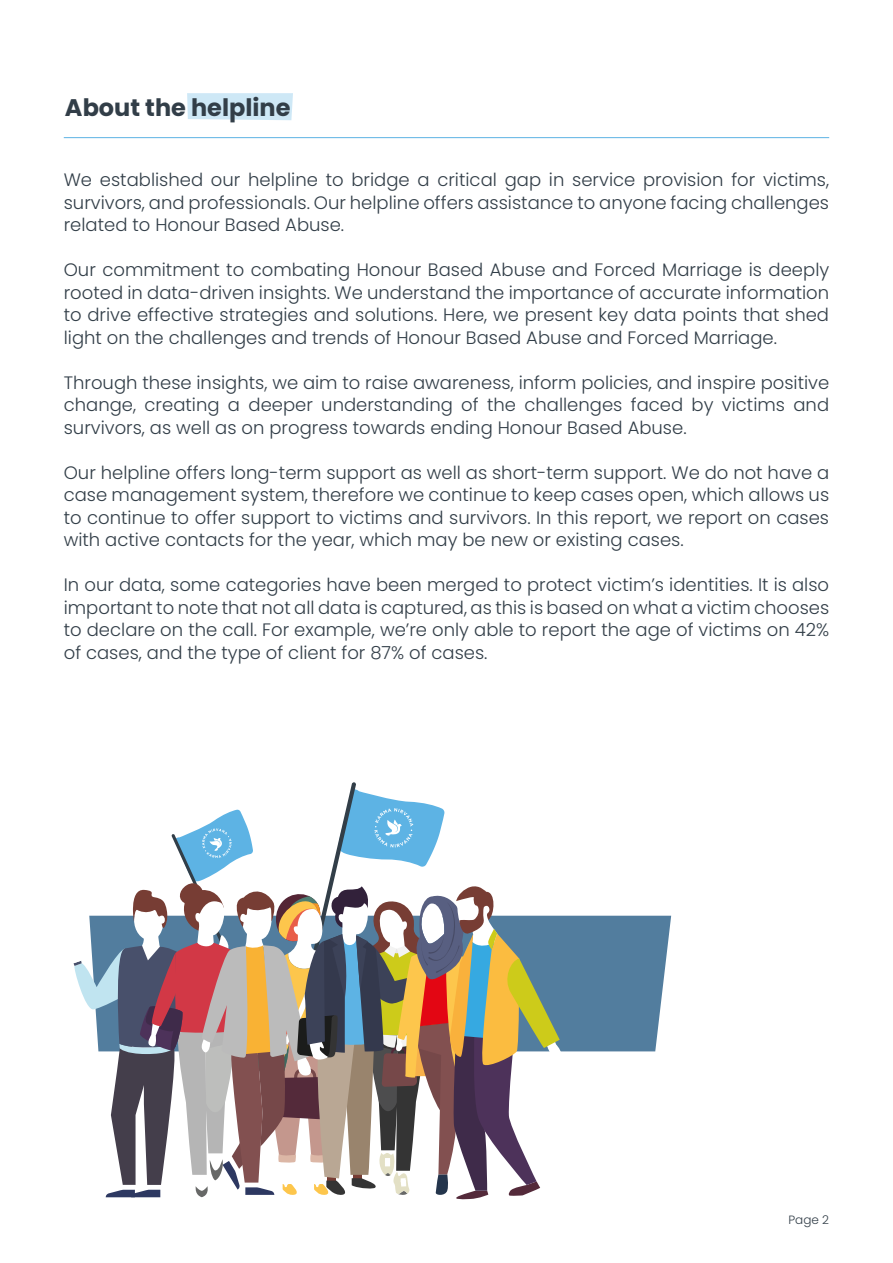
<style>
.page{position:relative;width:893px;height:1263px;background:#fff}
.page>*{position:absolute;margin:0;border:0;box-sizing:border-box;transform-origin:0 0}
.t1{font:700 24px "Poppins";color:#323e48}
.t2{font:300 18px/22.5px "Poppins";color:#323e48;text-align:justify}
.t3{font:300 12px "Poppins";color:#323e48}
</style>
<div class="page">
<svg style="left:562px;top:916px;width:109px;height:135px;background:#5e86a4"></svg>
<div style="left:187px;top:93px;width:106px;height:27px;background:#cee8f6"></div>
<hr style="left:64px;top:137px;width:765px;height:1px;background:#5db3e4">
<svg style="left:73px;top:782px;width:489px;height:417px"></svg>
<h1 class="t1" style="left:65px;top:94px;width:227px">About the helpline</h1>
<p class="t2" style="left:64px;top:169px;width:767px">We established our helpline to bridge a critical gap in service provision for victims, survivors, and professionals. Our helpline offers assistance to anyone facing challenges related to Honour Based Abuse.</p>
<p class="t2" style="left:64px;top:259px;width:767px">Our commitment to combating Honour Based Abuse and Forced Marriage is deeply rooted in data-driven insights. We understand the importance of accurate information to drive effective strategies and solutions. Here, we present key data points that shed light on the challenges and trends of Honour Based Abuse and Forced Marriage.</p>
<p class="t2" style="left:64px;top:371px;width:767px">Through these insights, we aim to raise awareness, inform policies, and inspire positive change, creating a deeper understanding of the challenges faced by victims and survivors, as well as on progress towards ending Honour Based Abuse.</p>
<p class="t2" style="left:64px;top:461px;width:767px">Our helpline offers long-term support as well as short-term support. We do not have a case management system, therefore we continue to keep cases open, which allows us to continue to offer support to victims and survivors. In this report, we report on cases with active contacts for the year, which may be new or existing cases.</p>
<p class="t2" style="left:64px;top:574px;width:767px">In our data, some categories have been merged to protect victim’s identities. It is also important to note that not all data is captured, as this is based on what a victim chooses to declare on the call. For example, we’re only able to report the age of victims on 42% of cases, and the type of client for 87% of cases.</p>
<p class="t3" style="left:788px;top:1213px;width:42px">Page 2</p>
</div>
